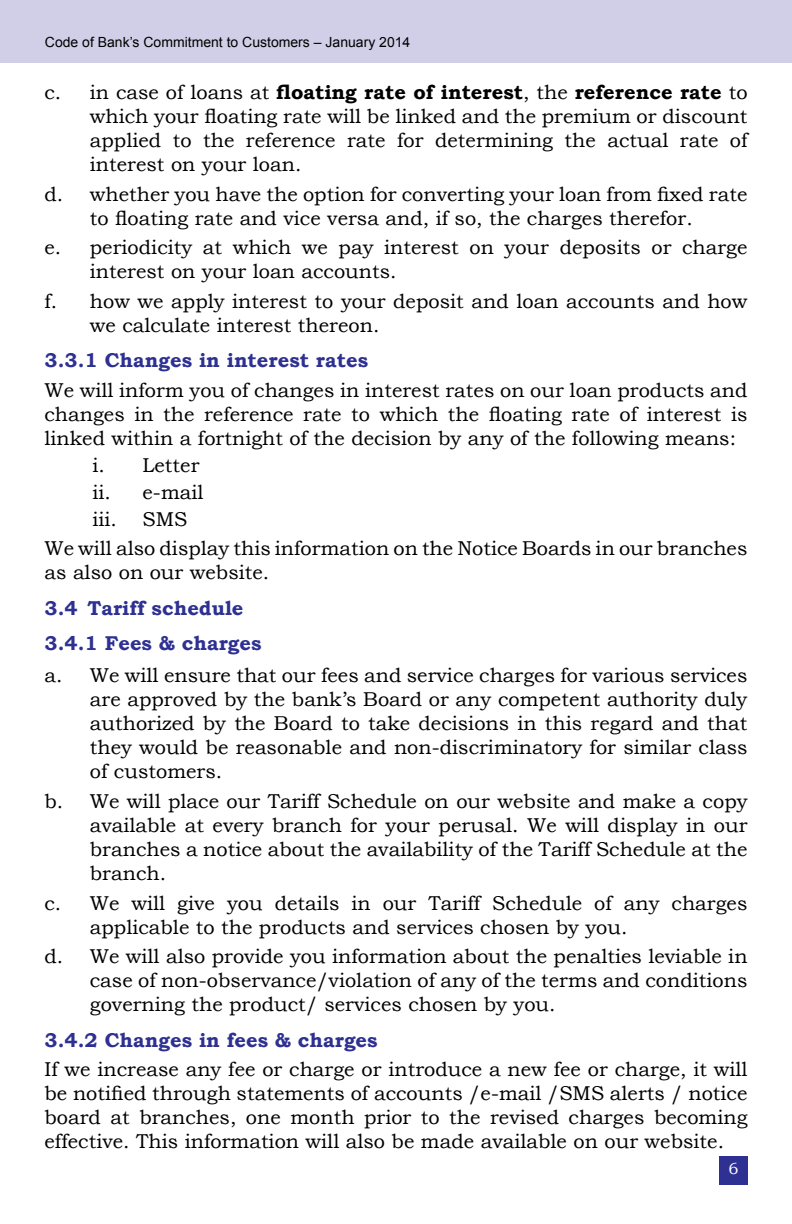
<style>
.page{position:relative;width:792px;height:1224px;background:#fff}
.page>*{position:absolute;margin:0;border:0;box-sizing:border-box;transform-origin:0 0}
.t1{font:20px/24px "Bookman Old Style";color:#000;text-align:justify}
.t2{font:700 20px/35.4px "Bookman Old Style";color:#2e3092}
.t3{font:16px "Bookman Old Style";color:#fff}
.t4{font:14px "Arial";color:#000}
.s1{font-weight:700}
</style>
<div class="page">
<div style="left:0;top:0;width:792px;height:62px;background:#d1cfe8"></div>
<div style="left:719px;top:1156px;width:28px;height:28px;background:#2e3092"></div>
<p class="t4" style="left:45px;top:33px;width:367px">Code of Bank’s Commitment to Customers – January 2014</p>
<p class="t1" style="left:90px;top:80px;width:659px;text-indent:-45px">c. in case of loans at <span class="s1">floating rate of interest</span>, the <span class="s1">reference rate</span> to which your floating rate will be linked and the premium or discount applied to the reference rate for determining the actual rate of interest on your loan.</p>
<p class="t1" style="left:45px;top:182px;width:704px;text-align:center">d. whether you have the option for converting your loan from fixed rate to floating rate and vice versa and, if so, the charges therefor.</p>
<p class="t1" style="left:90px;top:236px;width:659px;text-indent:-45px">e. periodicity at which we pay interest on your deposits or charge interest on your loan accounts.</p>
<p class="t1" style="left:90px;top:289px;width:659px;text-indent:-45px">f. how we apply interest to your deposit and loan accounts and how we calculate interest thereon.</p>
<p class="t2" style="left:45px;top:343px;width:325px">3.3.1 Changes in interest rates</p>
<p class="t1" style="left:45px;top:378px;width:705px">We will inform you of changes in interest rates on our loan products and changes in the reference rate to which the floating rate of interest is linked within a fortnight of the decision by any of the following means:</p>
<p class="t1" style="left:93px;top:452px;width:113px;line-height:26.8px;text-align:left">i. Letter ii. e-mail iii.</p>
<p class="t1" style="left:45px;top:504px;width:705px;line-height:29.6px;text-indent:98px">SMS<br>We will also display this information on the Notice Boards in our branches</p>
<p class="t1" style="left:45px;top:561px;width:226px">as also on our website.</p>
<p class="t2" style="left:45px;top:590px;width:219px">3.4 Tariff schedule<br>3.4.1 Fees &amp; charges</p>
<p class="t1" style="left:90px;top:664px;width:659px;text-indent:-45px">a. We will ensure that our fees and service charges for various services are approved by the bank’s Board or any competent authority duly authorized by the Board to take decisions in this regard and that they would be reasonable and non-discriminatory for similar class of customers.</p>
<p class="t1" style="left:90px;top:789px;width:659px;text-indent:-45px">b. We will place our Tariff Schedule on our website and make a copy available at every branch for your perusal. We will display in our branches a notice about the availability of the Tariff Schedule at the branch.</p>
<p class="t1" style="left:90px;top:891px;width:659px;text-indent:-45px">c. We will give you details in our Tariff Schedule of any charges applicable to the products and services chosen by you.</p>
<p class="t1" style="left:90px;top:945px;width:659px;text-indent:-45px">d. We will also provide you information about the penalties leviable in case of non-observance/violation of any of the terms and conditions governing the product/ services chosen by you.</p>
<p class="t2" style="left:45px;top:1022px;width:335px">3.4.2 Changes in fees &amp; charges</p>
<p class="t1" style="left:45px;top:1058px;width:705px">If we increase any fee or charge or introduce a new fee or charge, it will be notified through statements of accounts /e-mail /SMS alerts / notice board at branches, one month prior to the revised charges becoming effective. This information will also be made available on our website.</p>
<p class="t3" style="left:728px;top:1159px;width:11px">6</p>
</div>
